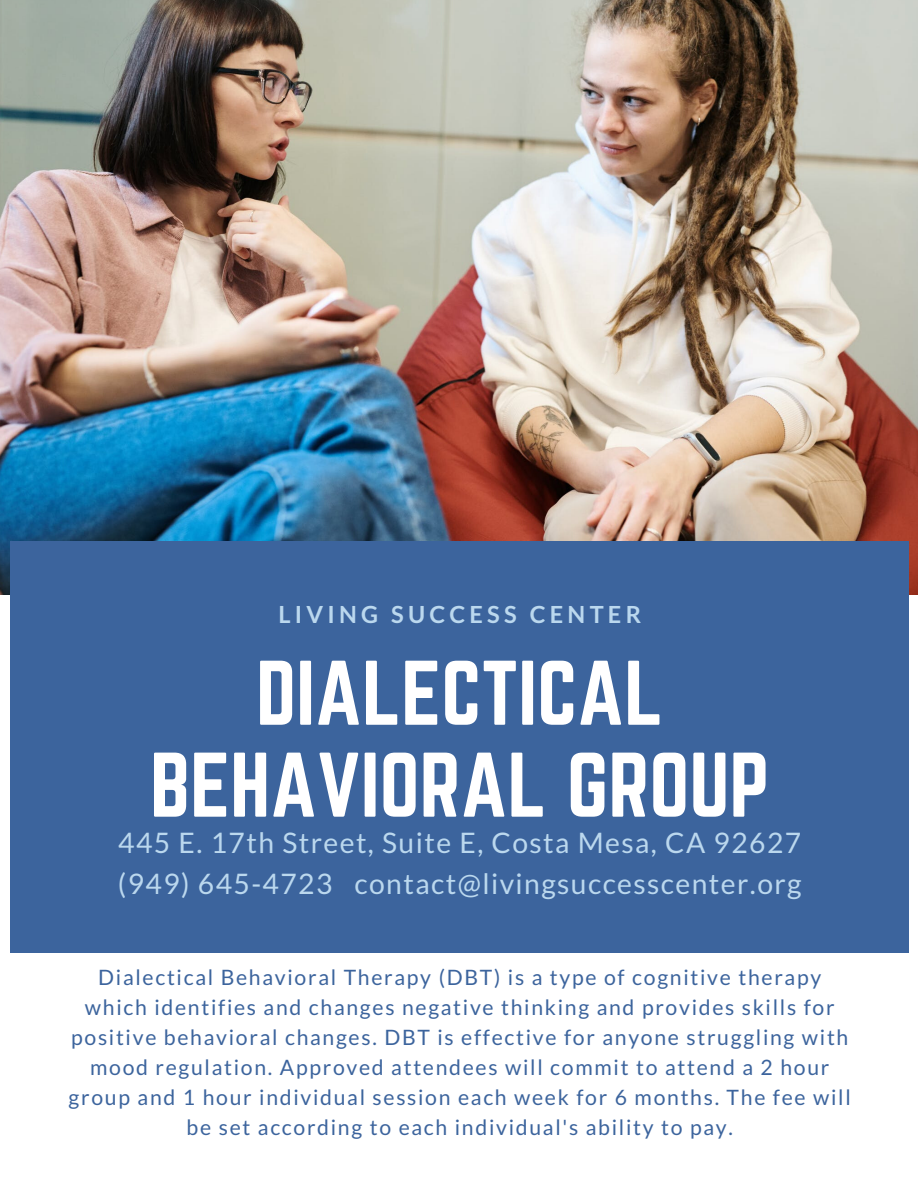
<style>
.page{position:relative;width:918px;height:1188px;background:#fff}
.page>*{position:absolute;margin:0;border:0;box-sizing:border-box;transform-origin:0 0}
.t1{font:80.1px/91.9px "Norwester";color:#fff;text-align:center}
.t2{font:28.35px/40.7px "Lato";letter-spacing:.05em;color:#bbd8ee}
.t3{font:700 23.55px "Lato";letter-spacing:.18em;color:#bbd8ee}
.t4{font:21.15px/30px "Lato";letter-spacing:.08em;color:#3c649d;text-align:center}
</style>
<div class="page">
<img style="left:0;top:0;width:918px;height:594px">
<div style="left:11px;top:541px;width:898px;height:412px;background:#3c649d"></div>
<p class="t3" style="left:278px;top:600px;width:364px">LIVING SUCCESS CENTER</p>
<h1 class="t1" style="left:150px;top:651px;width:621px">DIALECTICAL<br>BEHAVIORAL GROUP</h1>
<h2 class="t2" style="left:118px;top:822px;width:685px">445 E. 17th Street, Suite E, Costa Mesa, CA 92627 (949) 645-4723 contact@livingsuccesscenter.org</h2>
<p class="t4" style="left:69px;top:962px;width:784px">Dialectical Behavioral Therapy (DBT) is a type of cognitive therapy which identifies and changes negative thinking and provides skills for positive behavioral changes. DBT is effective for anyone struggling with mood regulation. Approved attendees will commit to attend a 2 hour group and 1 hour individual session each week for 6 months. The fee will be set according to each individual's ability to pay.</p>
</div>
